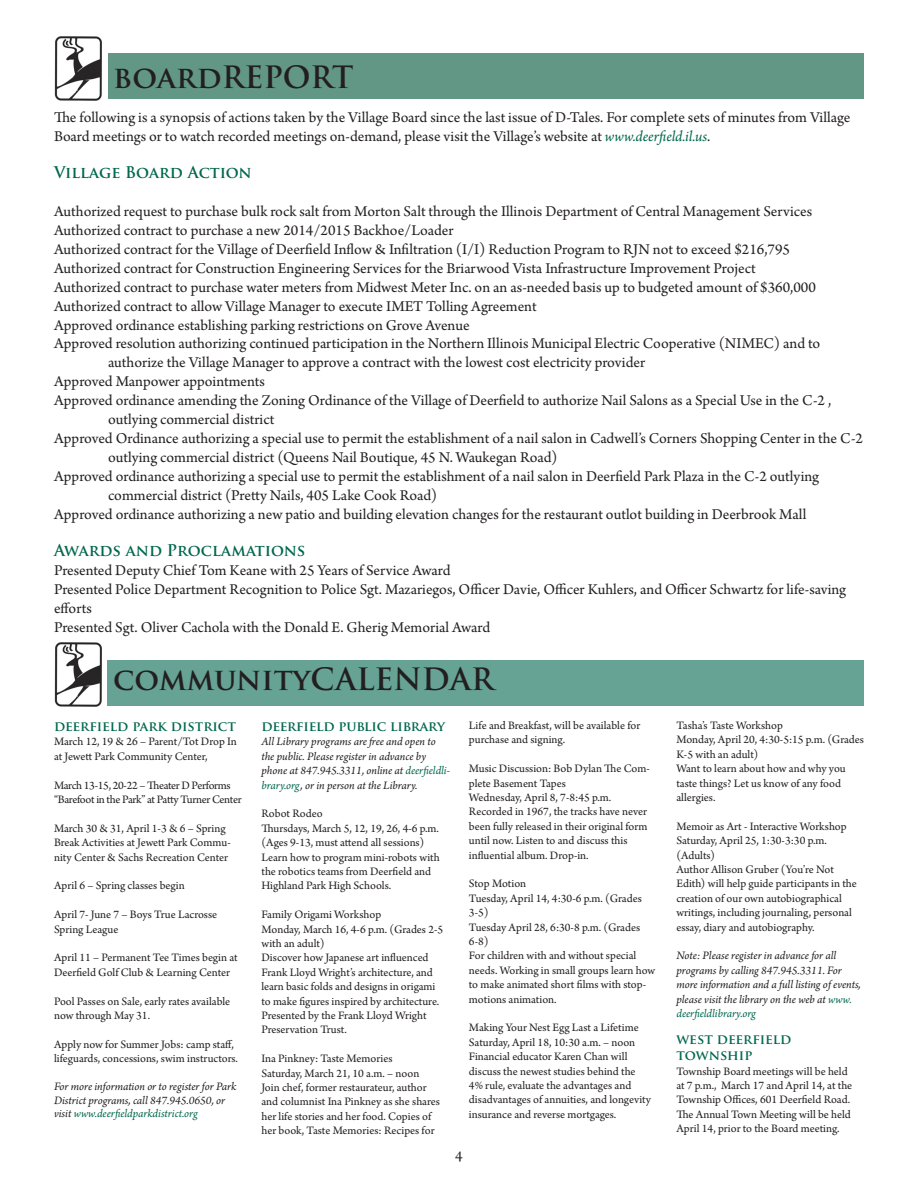
<style>
.page{position:relative;width:918px;height:1188px;background:#fff}
.page>*{position:absolute;margin:0;border:0;box-sizing:border-box;transform-origin:0 0}
.t1{font:700 30px "Trajan Pro";color:#231f20}
.t2{font:15.75px/18.9px "Arno Pro";color:#231f20}
.t3{font:700 15.75px "Trajan Pro";color:#01674d}
.t4{font:700 13.5px/16.2px "Trajan Pro";letter-spacing:-.01em;color:#01674d}
.t5{font:12px/14.4px "Arno Pro";color:#231f20}
.t6{font:italic 12px/14.4px "Arno Pro";letter-spacing:-.005em;color:#231f20}
.t7{font:12px/14.4px "Arno Pro";letter-spacing:-.03em;color:#231f20}
.s1{font-style:italic;color:#01674d}
.s2{color:#01674d}
</style>
<div class="page">
<div style="left:108px;top:54px;width:756px;height:45px;background:#629785"></div>
<img style="left:54px;top:36px;width:48px;height:64px">
<div style="left:107px;top:660px;width:757px;height:45px;background:#66a394"></div>
<img style="left:54px;top:642px;width:48px;height:64px">
<h1 class="t1" style="left:113px;top:58px;width:242px">boardREPORT</h1>
<p class="t2" style="left:54px;top:108px;width:798px">The following is a synopsis of actions taken by the Village Board since the last issue of D-Tales. For complete sets of minutes from Village<br>Board meetings or to watch recorded meetings on-demand, please visit the Village’s website at <span class="s1">www.deerfield.il.us</span>.</p>
<h2 class="t3" style="left:54px;top:163px;width:199px">Village Board Action</h2>
<h2 class="t2" style="left:54px;top:203px;width:760px">Authorized request to purchase bulk rock salt from Morton Salt through the Illinois Department of Central Management Services</h2>
<h2 class="t2" style="left:54px;top:222px;width:401px">Authorized contract to purchase a new 2014/2015 Backhoe/Loader</h2>
<h2 class="t2" style="left:54px;top:241px;width:738px">Authorized contract for the Village of Deerfield Inflow &amp; Infiltration (I/I) Reduction Program to RJN not to exceed $216,795</h2>
<h2 class="t2" style="left:54px;top:260px;width:703px">Authorized contract for Construction Engineering Services for the Briarwood Vista Infrastructure Improvement Project</h2>
<h2 class="t2" style="left:54px;top:278px;width:763px">Authorized contract to purchase water meters from Midwest Meter Inc. on an as-needed basis up to budgeted amount of $360,000</h2>
<h2 class="t2" style="left:54px;top:297px;width:484px">Authorized contract to allow Village Manager to execute IMET Tolling Agreement</h2>
<h2 class="t2" style="left:54px;top:316px;width:417px">Approved ordinance establishing parking restrictions on Grove Avenue</h2>
<h2 class="t2" style="left:54px;top:335px;width:768px">Approved resolution authorizing continued participation in the Northern Illinois Municipal Electric Cooperative (NIMEC) and to</h2>
<h2 class="t2" style="left:108px;top:354px;width:539px">authorize the Village Manager to approve a contract with the lowest cost electricity provider</h2>
<h2 class="t2" style="left:54px;top:373px;width:213px">Approved Manpower appointments</h2>
<h2 class="t2" style="left:54px;top:392px;width:779px">Approved ordinance amending the Zoning Ordinance of the Village of Deerfield to authorize Nail Salons as a Special Use in the C-2 ,</h2>
<h2 class="t2" style="left:108px;top:411px;width:168px">outlying commercial district</h2>
<h2 class="t2" style="left:54px;top:430px;width:811px">Approved Ordinance authorizing a special use to permit the establishment of a nail salon in Cadwell’s Corners Shopping Center in the C-2</h2>
<h2 class="t2" style="left:108px;top:449px;width:451px">outlying commercial district (Queens Nail Boutique, 45 N. Waukegan Road)</h2>
<h2 class="t2" style="left:54px;top:467px;width:767px">Approved ordinance authorizing a special use to permit the establishment of a nail salon in Deerfield Park Plaza in the C-2 outlying</h2>
<h2 class="t2" style="left:108px;top:486px;width:331px">commercial district (Pretty Nails, 405 Lake Cook Road)</h2>
<h2 class="t2" style="left:54px;top:505px;width:754px">Approved ordinance authorizing a new patio and building elevation changes for the restaurant outlot building in Deerbrook Mall</h2>
<h2 class="t3" style="left:54px;top:541px;width:253px">Awards and Proclamations</h2>
<p class="t2" style="left:54px;top:562px;width:794px">Presented Deputy Chief Tom Keane with 25 Years of Service Award<br>Presented Police Department Recognition to Police Sgt. Mazariegos, Officer Davie, Officer Kuhlers, and Officer Schwartz for life-saving efforts<br>Presented Sgt. Oliver Cachola with the Donald E. Gherig Memorial Award</p>
<h1 class="t1" style="left:113px;top:660px;width:382px">communityCALENDAR</h1>
<p class="t4" style="left:54px;top:718px;width:183px">deerfield park district</p>
<p class="t5" style="left:54px;top:735px;width:184px">March 12, 19 &amp; 26 – Parent/Tot Drop In at Jewett Park Community Center,</p>
<p class="t7" style="left:54px;top:778px;width:189px">March 13-15, 20-22 – Theater D Performs “Barefoot in the Park” at Patty Turner Center</p>
<p class="t5" style="left:54px;top:822px;width:178px">March 30 &amp; 31, April 1-3 &amp; 6 – Spring<br>Break Activities at Jewett Park Commu&shy;nity Center &amp; Sachs Recreation Center</p>
<p class="t5" style="left:54px;top:879px;width:132px">April 6 – Spring classes begin</p>
<p class="t5" style="left:54px;top:908px;width:165px">April 7- June 7 – Boys True Lacrosse<br>Spring League</p>
<p class="t5" style="left:54px;top:951px;width:185px">April 11 – Permanent Tee Times begin at<br>Deerfield Golf Club &amp; Learning Center</p>
<p class="t5" style="left:54px;top:994px;width:178px">Pool Passes on Sale, early rates available now through May 31.</p>
<p class="t5" style="left:54px;top:1038px;width:186px">Apply now for Summer Jobs: camp staff, lifeguards, concessions, swim instructors.</p>
<p class="t6" style="left:54px;top:1080px;width:184px;line-height:13.5px">For more information or to register for Park<br>District programs, call 847.945.0650, or visit <span class="s2">www.deerfieldparkdistrict.org</span></p>
<p class="t4" style="left:261px;top:718px;width:185px">deerfield public library</p>
<p class="t6" style="left:261px;top:735px;width:190px">All Library programs are free and open to the public. Please register in advance by phone at 847.945.3311, online at <span class="s2">deerfieldli&shy;brary.org</span>, or in person at the Library.</p>
<p class="t5" style="left:261px;top:807px;width:180px">Robot Rodeo<br>Thursdays, March 5, 12, 19, 26, 4-6 p.m. (Ages 9-13, must attend all sessions)<br>Learn how to program mini-robots with the robotics teams from Deerfield and<br>Highland Park High Schools.</p>
<p class="t5" style="left:261px;top:908px;width:183px">Family Origami Workshop<br>Monday, March 16, 4-6 p.m. (Grades 2-5 with an adult)<br>Discover how Japanese art influenced<br>Frank Lloyd Wright’s architecture, and learn basic folds and designs in origami to make figures inspired by architecture.<br>Presented by the Frank Lloyd Wright<br>Preservation Trust.</p>
<p class="t5" style="left:261px;top:1052px;width:180px">Ina Pinkney: Taste Memories<br>Saturday, March 21, 10 a.m. – noon Join chef, former restaurateur, author and columnist Ina Pinkney as she shares her life stories and her food. Copies of her book, Taste Memories: Recipes for</p>
<p class="t5" style="left:469px;top:719px;width:173px">Life and Breakfast, will be available for purchase and signing.</p>
<p class="t5" style="left:469px;top:762px;width:183px">Music Discussion: Bob Dylan The Com&shy;plete Basement Tapes<br>Wednesday, April 8, 7-8:45 p.m.<br>Recorded in 1967, the tracks have never been fully released in their original form until now. Listen to and discuss this influential album. Drop-in.</p>
<p class="t5" style="left:469px;top:877px;width:188px">Stop Motion<br>Tuesday, April 14, 4:30-6 p.m. (Grades<br>3-5)<br>Tuesday April 28, 6:30-8 p.m. (Grades<br>6-8)<br>For children with and without special needs. Working in small groups learn how to make animated short films with stop&shy;motions animation.</p>
<p class="t5" style="left:469px;top:1021px;width:184px">Making Your Nest Egg Last a Lifetime Saturday, April 18, 10:30 a.m. – noon Financial educator Karen Chan will discuss the newest studies behind the 4% rule, evaluate the advantages and disadvantages of annuities, and longevity insurance and reverse mortgages.</p>
<h2 class="t2" style="left:455px;top:1148px;width:9px">4</h2>
<p class="t5" style="left:676px;top:719px;width:189px">Tasha’s Taste Workshop<br>Monday, April 20, 4:30-5:15 p.m. (Grades<br>K-5 with an adult)<br>Want to learn about how and why you taste things? Let us know of any food allergies.</p>
<p class="t5" style="left:676px;top:820px;width:182px">Memoir as Art - Interactive Workshop Saturday, April 25, 1:30-3:30 p.m. (Adults)<br>Author Allison Gruber (You’re Not Edith) will help guide participants in the creation of our own autobiographical writings, including journaling, personal essay, diary and autobiography.</p>
<p class="t6" style="left:676px;top:949px;width:186px">Note: Please register in advance for all programs by calling 847.945.3311. For more information and a full listing of events, please visit the library on the web at <span class="s2">www. deerfieldlibrary.org</span></p>
<p class="t4" style="left:676px;top:1031px;width:116px">west deerfield township</p>
<p class="t5" style="left:676px;top:1064px;width:177px">Township Board meetings will be held at 7 p.m., March 17 and April 14, at the Township Offices, 601 Deerfield Road.<br>The Annual Town Meeting will be held April 14, prior to the Board meeting.</p>
</div>
